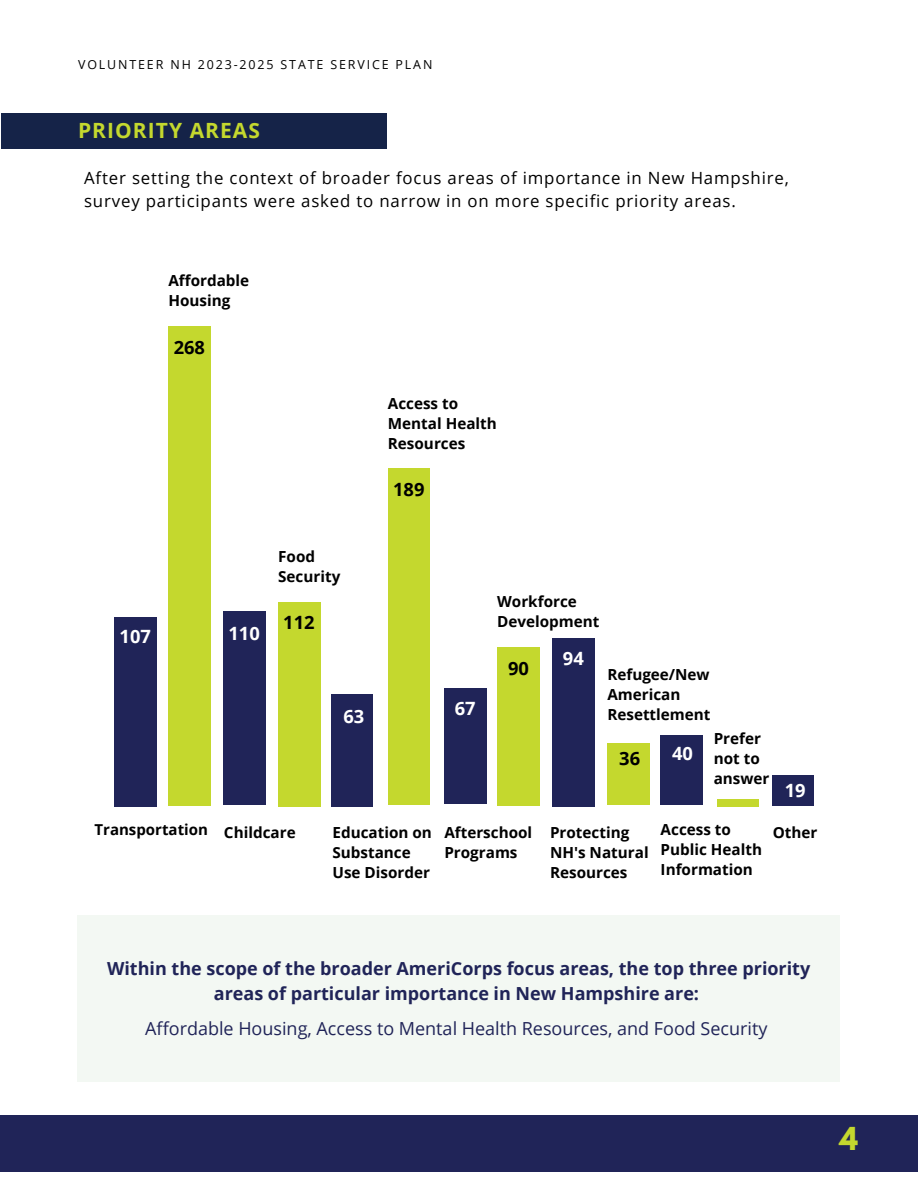
<style>
.page{position:relative;width:918px;height:1188px;background:#fff}
.page>*{position:absolute;margin:0;border:0;box-sizing:border-box;transform-origin:0 0}
.t1{font:700 28.05px "League Spartan";color:#c4d82e}
.t2{font:700 21px "Open Sans";letter-spacing:.05em;color:#c4d82e}
.t3{font:700 18.3px "Open Sans";color:#fff}
.t4{font:700 18.3px "Open Sans";color:#000}
.t5{font:700 18px/24.8px "Open Sans";color:#202458;text-align:center}
.t6{font:18px "Open Sans";color:#202458}
.t7{font:16.8px/23.7px "Open Sans";letter-spacing:.05em;color:#000}
.t8{font:700 15.3px/20.2px "Open Sans";color:#000}
.t9{font:700 15px "Open Sans";color:#000}
.t10{font:12.45px "Open Sans";letter-spacing:.15em;color:#000}
</style>
<div class="page">
<div style="left:0;top:1115px;width:918px;height:56px;background:#202458"></div>
<div style="left:1px;top:113px;width:386px;height:35px;background:#152348"></div>
<div style="left:114px;top:617px;width:42px;height:189px;background:#202458"></div>
<div style="left:223px;top:612px;width:42px;height:193px;background:#202458"></div>
<div style="left:278px;top:602px;width:42px;height:204px;background:#c4d82e"></div>
<div style="left:168px;top:326px;width:42px;height:479px;background:#c4d82e"></div>
<div style="left:388px;top:469px;width:42px;height:336px;background:#c4d82e"></div>
<div style="left:498px;top:648px;width:41px;height:158px;background:#c4d82e"></div>
<div style="left:607px;top:743px;width:42px;height:62px;background:#c4d82e"></div>
<div style="left:717px;top:799px;width:42px;height:7px;background:#c4d82e"></div>
<div style="left:331px;top:694px;width:42px;height:112px;background:#202458"></div>
<div style="left:444px;top:689px;width:42px;height:115px;background:#202458"></div>
<div style="left:552px;top:638px;width:42px;height:168px;background:#202458"></div>
<div style="left:661px;top:735px;width:41px;height:70px;background:#202458"></div>
<div style="left:772px;top:775px;width:42px;height:31px;background:#202458"></div>
<div style="left:77px;top:915px;width:763px;height:167px;background:#f3f8f3"></div>
<p class="t10" style="left:78px;top:56px;width:356px">VOLUNTEER NH 2023-2025 STATE SERVICE PLAN</p>
<h2 class="t2" style="left:78px;top:115px;width:183px">PRIORITY AREAS</h2>
<p class="t7" style="left:84px;top:165px;width:706px">After setting the context of broader focus areas of importance in New Hampshire, survey participants were asked to narrow in on more specific priority areas.</p>
<p class="t8" style="left:168px;top:270px;width:82px">Affordable<br>Housing</p>
<p class="t4" style="left:174px;top:335px;width:33px">268</p>
<p class="t8" style="left:388px;top:392px;width:110px">Access to<br>Mental Health<br>Resources</p>
<p class="t4" style="left:393px;top:476px;width:33px">189</p>
<p class="t3" style="left:120px;top:624px;width:33px">107</p>
<p class="t9" style="left:95px;top:819px;width:115px">Transportation</p>
<p class="t3" style="left:229px;top:620px;width:33px">110</p>
<p class="t8" style="left:278px;top:546px;width:64px">Food<br>Security</p>
<p class="t4" style="left:283px;top:609px;width:33px">112</p>
<p class="t3" style="left:344px;top:703px;width:22px">63</p>
<p class="t3" style="left:455px;top:696px;width:22px">67</p>
<p class="t8" style="left:497px;top:591px;width:104px">Workforce<br>Development</p>
<p class="t4" style="left:508px;top:655px;width:22px">90</p>
<p class="t3" style="left:563px;top:645px;width:22px">94</p>
<p class="t8" style="left:607px;top:664px;width:105px">Refugee/New<br>American<br>Resettlement</p>
<p class="t4" style="left:619px;top:745px;width:22px">36</p>
<p class="t3" style="left:672px;top:741px;width:22px">40</p>
<p class="t8" style="left:714px;top:727px;width:57px">Prefer not to answer</p>
<p class="t3" style="left:785px;top:777px;width:22px">19</p>
<p class="t8" style="left:224px;top:822px;width:73px">Childcare</p>
<p class="t8" style="left:333px;top:822px;width:101px">Education on<br>Substance<br>Use Disorder</p>
<p class="t8" style="left:444px;top:822px;width:89px">Afterschool<br>Programs</p>
<p class="t8" style="left:550px;top:822px;width:100px">Protecting<br>NH's Natural<br>Resources</p>
<p class="t8" style="left:661px;top:819px;width:103px">Access to<br>Public Health<br>Information</p>
<p class="t8" style="left:773px;top:822px;width:46px">Other</p>
<p class="t5" style="left:107px;top:956px;width:705px">Within the scope of the broader AmeriCorps focus areas, the top three priority areas of particular importance in New Hampshire are:</p>
<p class="t6" style="left:145px;top:1016px;width:624px">Affordable Housing, Access to Mental Health Resources, and Food Security</p>
<h1 class="t1" style="left:839px;top:1125px;width:20px">4</h1>
</div>
